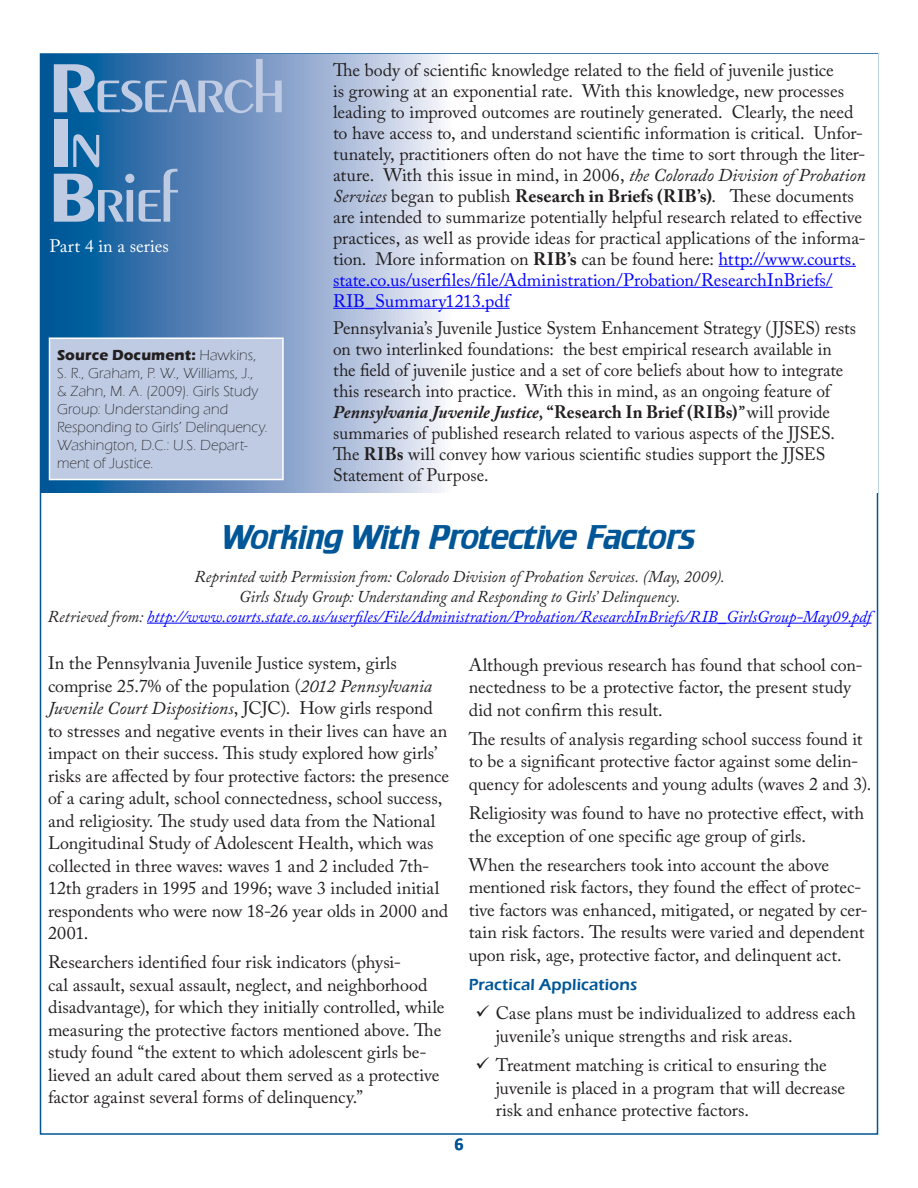
<style>
.page{position:relative;width:918px;height:1188px;background:#fff}
.page>*{position:absolute;margin:0;border:0;box-sizing:border-box;transform-origin:0 0}
.t1{font:500 72px/54.8px "URW Pelion D";letter-spacing:-.04em;color:#becbe3}
.t2{font:500 30px "Crillee";letter-spacing:-.015em;color:#005697}
.t3{font:18px/22.5px "Adobe Caslon Pro";color:#231f20}
.t4{font:18px "Adobe Caslon Pro";letter-spacing:.005em;color:#fff}
.t5{font:700 18px "Calibri";color:#005697}
.t6{font:italic 16.5px/19.8px "Adobe Caslon Pro";color:#231f20;text-align:center;scale:.96 1}
.t7{font:600 16.5px "Eras ITC";letter-spacing:.005em;color:#005697}
.t8{font:300 15px/18px "Eras ITC";letter-spacing:.005em;color:#231f20}
.s1{font-weight:700}
.s2{font-style:italic}
.s3{color:#00f}
.s4{font-weight:700;font-style:italic}
</style>
<div class="page">
<svg style="left:40px;top:54px;width:816px;height:438px"></svg>
<hr style="left:147px;top:623px;width:725px;height:1px;background:#00f">
<hr style="left:719px;top:266px;width:137px;height:1px;background:#00f">
<hr style="left:333px;top:287px;width:500px;height:1px;background:#00f">
<hr style="left:333px;top:308px;width:177px;height:1px;background:#00f">
<div style="left:50px;top:338px;width:233px;height:142px;background:#becbe3"></div>
<div style="left:49px;top:338px;width:235px;height:142px;border:2px solid #fff"></div>
<h1 class="t1" style="left:50px;top:62px;width:238px"><span class="s1">R</span>esearch<br><span class="s1">I</span>n<br><span class="s1">B</span>rief</h1>
<p class="t3" style="left:333px;top:59px;width:534px;line-height:21px">The body of scientific knowledge related to the field of juvenile justice<br>is growing at an exponential rate. With this knowledge, new processes leading to improved outcomes are routinely generated. Clearly, the need to have access to, and understand scientific information is critical. Unfor&shy;tunately, practitioners often do not have the time to sort through the liter&shy;ature. With this issue in mind, in 2006, <span class="s2">the Colorado Division of Probation Services</span> began to publish <span class="s1">Research in Briefs (RIB’s)</span>. These documents are intended to summarize potentially helpful research related to effective practices, as well as provide ideas for practical applications of the informa&shy;tion. More information on <span class="s1">RIB’s</span> can be found here: <span class="s3">http://www.courts. state.co.us/userfiles/file/Administration/Probation/ResearchInBriefs/ RIB_Summary1213.pdf</span></p>
<p class="t3" style="left:333px;top:318px;width:524px;line-height:21px">Pennsylvania’s Juvenile Justice System Enhancement Strategy (JJSES) rests on two interlinked foundations: the best empirical research available in the field of juvenile justice and a set of core beliefs about how to integrate this research into practice. With this in mind, as an ongoing feature of <span class="s4">Pennsylvania Juvenile Justice,</span> <span class="s1">“Research In Brief (RIBs)</span><span class="s4">”</span> will provide summaries of published research related to various aspects of the JJSES.<br>The <span class="s1">RIBs</span> will convey how various scientific studies support the JJSES Statement of Purpose.</p>
<p class="t4" style="left:50px;top:235px;width:121px">Part 4 in a series</p>
<p class="t8" style="left:57px;top:346px;width:212px"><span class="s1">Source Document:</span> Hawkins,<br>S. R., Graham, P. W., Williams, J.,<br>&amp; Zahn, M. A. (2009). Girls Study<br>Group: Understanding and<br>Responding to Girls’ Delinquency.<br>Washington, D.C.: U.S. Depart&shy;ment of Justice.</p>
<h2 class="t2" style="left:224px;top:517px;width:473px">Working With Protective Factors</h2>
<p class="t6" style="left:48px;top:566px;width:859px">Reprinted with Permission from: Colorado Division of Probation Services. (May, 2009).<br>Girls Study Group: Understanding and Responding to Girls’ Delinquency.<br>Retrieved from: <span class="s3">http://www.courts.state.co.us/userfiles/File/Administration/Probation/ResearchInBriefs/RIB_GirlsGroup-May09.pdf</span></p>
<p class="t3" style="left:48px;top:652px;width:403px">In the Pennsylvania Juvenile Justice system, girls comprise 25.7% of the population (<span class="s2">2012 Pennsylvania Juvenile Court Dispositions</span>, JCJC). How girls respond to stresses and negative events in their lives can have an impact on their success. This study explored how girls’ risks are affected by four protective factors: the presence of a caring adult, school connectedness, school success, and religiosity. The study used data from the National Longitudinal Study of Adolescent Health, which was collected in three waves: waves 1 and 2 included 7th-12th graders in 1995 and 1996; wave 3 included initial respondents who were now 18-26 year olds in 2000 and 2001.</p>
<p class="t3" style="left:48px;top:951px;width:398px">Researchers identified four risk indicators (physi-<br>cal assault, sexual assault, neglect, and neighborhood disadvantage), for which they initially controlled, while measuring the protective factors mentioned above. The study found “the extent to which adolescent girls be&shy;lieved an adult cared about them served as a protective factor against several forms of delinquency.”</p>
<p class="t3" style="left:469px;top:653px;width:396px">Although previous research has found that school con&shy;nectedness to be a protective factor, the present study did not confirm this result.</p>
<p class="t3" style="left:469px;top:727px;width:404px">The results of analysis regarding school success found it to be a significant protective factor against some delin&shy;quency for adolescents and young adults (waves 2 and 3).</p>
<p class="t3" style="left:469px;top:802px;width:397px">Religiosity was found to have no protective effect, with the exception of one specific age group of girls.</p>
<p class="t3" style="left:469px;top:853px;width:400px">When the researchers took into account the above mentioned risk factors, they found the effect of protec&shy;tive factors was enhanced, mitigated, or negated by cer&shy;tain risk factors. The results were varied and dependent upon risk, age, protective factor, and delinquent act.</p>
<p class="t7" style="left:469px;top:975px;width:170px">Practical Applications</p>
<p class="t3" style="left:496px;top:1002px;width:362px">Case plans must be individualized to address each juvenile’s unique strengths and risk areas.</p>
<p class="t3" style="left:496px;top:1054px;width:351px">Treatment matching is critical to ensuring the juvenile is placed in a program that will decrease risk and enhance protective factors.</p>
<p class="t5" style="left:454px;top:1132px;width:11px">6</p>
</div>
